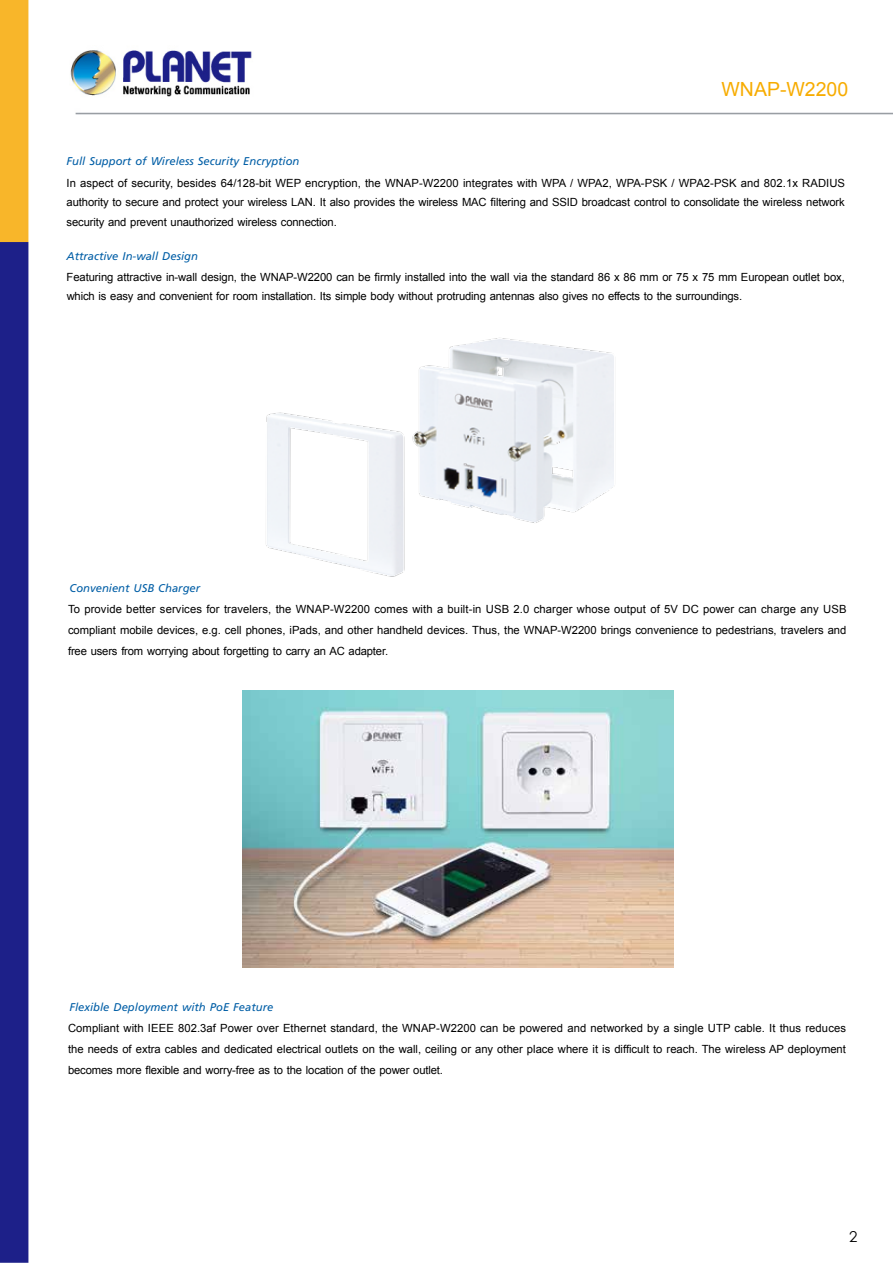
<style>
.page{position:relative;width:893px;height:1263px;background:#fff}
.page>*{position:absolute;margin:0;border:0;box-sizing:border-box;transform-origin:0 0}
.t1{font:19.5px "Arial";color:#f7ac00}
.t2{font:15px "Century Gothic";color:#000}
.t3{font:11.25px/21px "Arial";letter-spacing:-.015em;color:#000;text-align:justify}
.t4{font:italic 11.25px "Frutiger";color:#005ea6}
</style>
<div class="page">
<img style="left:0;top:0;width:893px;height:1263px">
<img style="left:243px;top:690px;width:430px;height:277px">
<img style="left:257px;top:330px;width:369px;height:253px">
<h1 class="t1" style="left:721px;top:77px;width:128px">WNAP-W2200</h1>
<p class="t4" style="left:67px;top:155px;width:234px">Full Support of Wireless Security Encryption</p>
<p class="t3" style="left:67px;top:173px;width:780px;line-height:19.5px">In aspect of security, besides 64/128-bit WEP encryption, the WNAP-W2200 integrates with WPA / WPA2, WPA-PSK / WPA2-PSK and 802.1x RADIUS authority to secure and protect your wireless LAN. It also provides the wireless MAC filtering and SSID broadcast control to consolidate the wireless network security and prevent unauthorized wireless connection.</p>
<p class="t4" style="left:67px;top:249px;width:133px">Attractive In-wall Design</p>
<p class="t3" style="left:67px;top:267px;width:780px;line-height:19.5px">Featuring attractive in-wall design, the WNAP-W2200 can be firmly installed into the wall via the standard 86 x 86 mm or 75 x 75 mm European outlet box, which is easy and convenient for room installation. Its simple body without protruding antennas also gives no effects to the surroundings.</p>
<p class="t4" style="left:70px;top:582px;width:132px">Convenient USB Charger</p>
<p class="t3" style="left:68px;top:599px;width:780px">To provide better services for travelers, the WNAP-W2200 comes with a built-in USB 2.0 charger whose output of 5V DC power can charge any USB compliant mobile devices, e.g. cell phones, iPads, and other handheld devices. Thus, the WNAP-W2200 brings convenience to pedestrians, travelers and free users from worrying about forgetting to carry an AC adapter.</p>
<p class="t4" style="left:70px;top:1000px;width:205px">Flexible Deployment with PoE Feature</p>
<p class="t3" style="left:68px;top:1018px;width:779px">Compliant with IEEE 802.3af Power over Ethernet standard, the WNAP-W2200 can be powered and networked by a single UTP cable. It thus reduces the needs of extra cables and dedicated electrical outlets on the wall, ceiling or any other place where it is difficult to reach. The wireless AP deployment becomes more flexible and worry-free as to the location of the power outlet.</p>
<h2 class="t2" style="left:849px;top:1227px;width:10px">2</h2>
</div>
